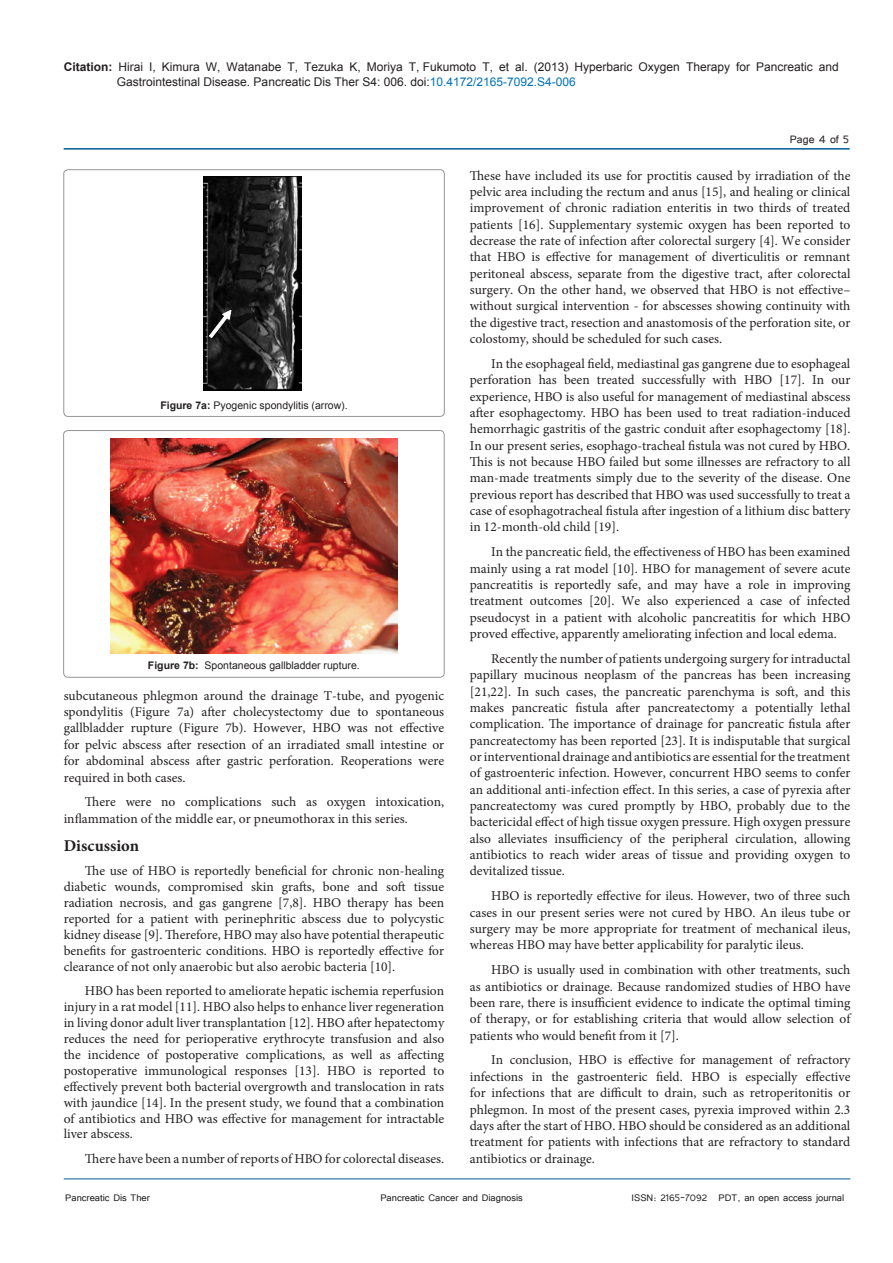
<style>
.page{position:relative;width:893px;height:1263px;background:#fff}
.page>*{position:absolute;margin:0;border:0;box-sizing:border-box;transform-origin:0 0}
.Hedding{font:700 16.5px "Minion Pro";letter-spacing:.005em;color:#231f20}
.t1{font:13.5px/16.4px "Minion Pro";color:#231f20;text-align:justify}
.t2{font:13.5px "Tunga";color:#231f20}
.t3{font:12px/15px "Arial";color:#231f20}
.t4{font:12px "Tunga";color:#231f20}
.t5{font:10.5px "Arial";color:#231f20}
.s1{font-weight:700}
.s2{color:#0072bc}
</style>
<div class="page">
<hr style="left:64px;top:148px;width:786px;height:2px;background:#005996">
<hr style="left:64px;top:1179px;width:786px;height:1px;background:#005996">
<div style="left:64px;top:170px;width:380px;height:246px;border:1px solid #939598;border-radius:4px"></div>
<img style="left:204px;top:177px;width:98px;height:213px">
<svg style="left:209px;top:310px;width:22px;height:28px"></svg>
<div style="left:64px;top:430px;width:380px;height:247px;border:1px solid #939598;border-radius:4px"></div>
<img style="left:111px;top:439px;width:286px;height:214px">
<p class="t3" style="left:117px;top:59px;width:723px;text-indent:-53px"><span class="s1">Citation:</span> Hirai I, Kimura W, Watanabe T, Tezuka K, Moriya T, Fukumoto T, et al. (2013) Hyperbaric Oxygen Therapy for Pancreatic and<br>Gastrointestinal Disease. Pancreatic Dis Ther S4: 006. doi:<span class="s2">10.4172/2165-7092.S4-006</span></p>
<p class="t5" style="left:160px;top:399px;width:189px"><span class="s1">Figure 7a:</span> Pyogenic spondylitis (arrow).</p>
<p class="t5" style="left:148px;top:659px;width:213px"><span class="s1">Figure 7b:</span> Spontaneous gallbladder rupture.</p>
<p class="t1" style="left:64px;top:687px;width:382px">subcutaneous phlegmon around the drainage T-tube, and pyogenic spondylitis (Figure 7a) after cholecystectomy due to spontaneous gallbladder rupture (Figure 7b). However, HBO was not effective for pelvic abscess after resection of an irradiated small intestine or for abdominal abscess after gastric perforation. Reoperations were required in both cases.</p>
<p class="t1" style="left:64px;top:794px;width:382px;text-indent:21px">There were no complications such as oxygen intoxication, inflammation of the middle ear, or pneumothorax in this series.</p>
<p class="Hedding" style="left:64px;top:834px;width:77px">Discussion</p>
<p class="t1" style="left:64px;top:863px;width:382px;line-height:15.9px;text-indent:21px">The use of HBO is reportedly beneficial for chronic non-healing diabetic wounds, compromised skin grafts, bone and soft tissue radiation necrosis, and gas gangrene [7,8]. HBO therapy has been reported for a patient with perinephritic abscess due to polycystic kidney disease [9]. Therefore, HBO may also have potential therapeutic benefits for gastroenteric conditions. HBO is reportedly effective for clearance of not only anaerobic but also aerobic bacteria [10].</p>
<p class="t1" style="left:64px;top:983px;width:382px;line-height:15.9px;text-indent:21px">HBO has been reported to ameliorate hepatic ischemia reperfusion injury in a rat model [11]. HBO also helps to enhance liver regeneration in living donor adult liver transplantation [12]. HBO after hepatectomy reduces the need for perioperative erythrocyte transfusion and also the incidence of postoperative complications, as well as affecting postoperative immunological responses [13]. HBO is reported to effectively prevent both bacterial overgrowth and translocation in rats with jaundice [14]. In the present study, we found that a combination of antibiotics and HBO was effective for management for intractable liver abscess.</p>
<p class="t1" style="left:85px;top:1151px;width:361px">There have been a number of reports of HBO for colorectal diseases.</p>
<p class="t2" style="left:790px;top:131px;width:61px">Page 4 of 5</p>
<p class="t1" style="left:470px;top:167px;width:382px">These have included its use for proctitis caused by irradiation of the pelvic area including the rectum and anus [15], and healing or clinical improvement of chronic radiation enteritis in two thirds of treated patients [16]. Supplementary systemic oxygen has been reported to decrease the rate of infection after colorectal surgery [4]. We consider that HBO is effective for management of diverticulitis or remnant peritoneal abscess, separate from the digestive tract, after colorectal surgery. On the other hand, we observed that HBO is not effective– without surgical intervention - for abscesses showing continuity with the digestive tract, resection and anastomosis of the perforation site, or colostomy, should be scheduled for such cases.</p>
<p class="t1" style="left:470px;top:355px;width:382px;text-indent:21px">In the esophageal field, mediastinal gas gangrene due to esophageal perforation has been treated successfully with HBO [17]. In our experience, HBO is also useful for management of mediastinal abscess after esophagectomy. HBO has been used to treat radiation-induced hemorrhagic gastritis of the gastric conduit after esophagectomy [18].<br>In our present series, esophago-tracheal fistula was not cured by HBO.<br>This is not because HBO failed but some illnesses are refractory to all man-made treatments simply due to the severity of the disease. One previous report has described that HBO was used successfully to treat a case of esophagotracheal fistula after ingestion of a lithium disc battery in 12-month-old child [19].</p>
<p class="t1" style="left:470px;top:544px;width:382px;text-indent:21px">In the pancreatic field, the effectiveness of HBO has been examined mainly using a rat model [10]. HBO for management of severe acute pancreatitis is reportedly safe, and may have a role in improving treatment outcomes [20]. We also experienced a case of infected pseudocyst in a patient with alcoholic pancreatitis for which HBO proved effective, apparently ameliorating infection and local edema.</p>
<p class="t1" style="left:470px;top:650px;width:382px;text-indent:21px">Recently the number of patients undergoing surgery for intraductal papillary mucinous neoplasm of the pancreas has been increasing [21,22]. In such cases, the pancreatic parenchyma is soft, and this makes pancreatic fistula after pancreatectomy a potentially lethal complication. The importance of drainage for pancreatic fistula after pancreatectomy has been reported [23]. It is indisputable that surgical or interventional drainage and antibiotics are essential for the treatment of gastroenteric infection. However, concurrent HBO seems to confer an additional anti-infection effect. In this series, a case of pyrexia after pancreatectomy was cured promptly by HBO, probably due to the bactericidal effect of high tissue oxygen pressure. High oxygen pressure also alleviates insufficiency of the peripheral circulation, allowing antibiotics to reach wider areas of tissue and providing oxygen to devitalized tissue.</p>
<p class="t1" style="left:470px;top:888px;width:382px;text-indent:21px">HBO is reportedly effective for ileus. However, two of three such cases in our present series were not cured by HBO. An ileus tube or surgery may be more appropriate for treatment of mechanical ileus, whereas HBO may have better applicability for paralytic ileus.</p>
<p class="t1" style="left:470px;top:962px;width:382px;text-indent:21px">HBO is usually used in combination with other treatments, such as antibiotics or drainage. Because randomized studies of HBO have been rare, there is insufficient evidence to indicate the optimal timing of therapy, or for establishing criteria that would allow selection of patients who would benefit from it [7].</p>
<p class="t1" style="left:470px;top:1052px;width:382px;text-indent:21px">In conclusion, HBO is effective for management of refractory infections in the gastroenteric field. HBO is especially effective for infections that are difficult to drain, such as retroperitonitis or phlegmon. In most of the present cases, pyrexia improved within 2.3 days after the start of HBO. HBO should be considered as an additional treatment for patients with infections that are refractory to standard antibiotics or drainage.</p>
<p class="t4" style="left:65px;top:1189px;width:86px">Pancreatic Dis Ther</p>
<p class="t4" style="left:380px;top:1189px;width:144px">Pancreatic Cancer and Diagnosis</p>
<p class="t4" style="left:632px;top:1189px;width:214px">ISSN: 2165-7092 PDT, an open access journal</p>
</div>
